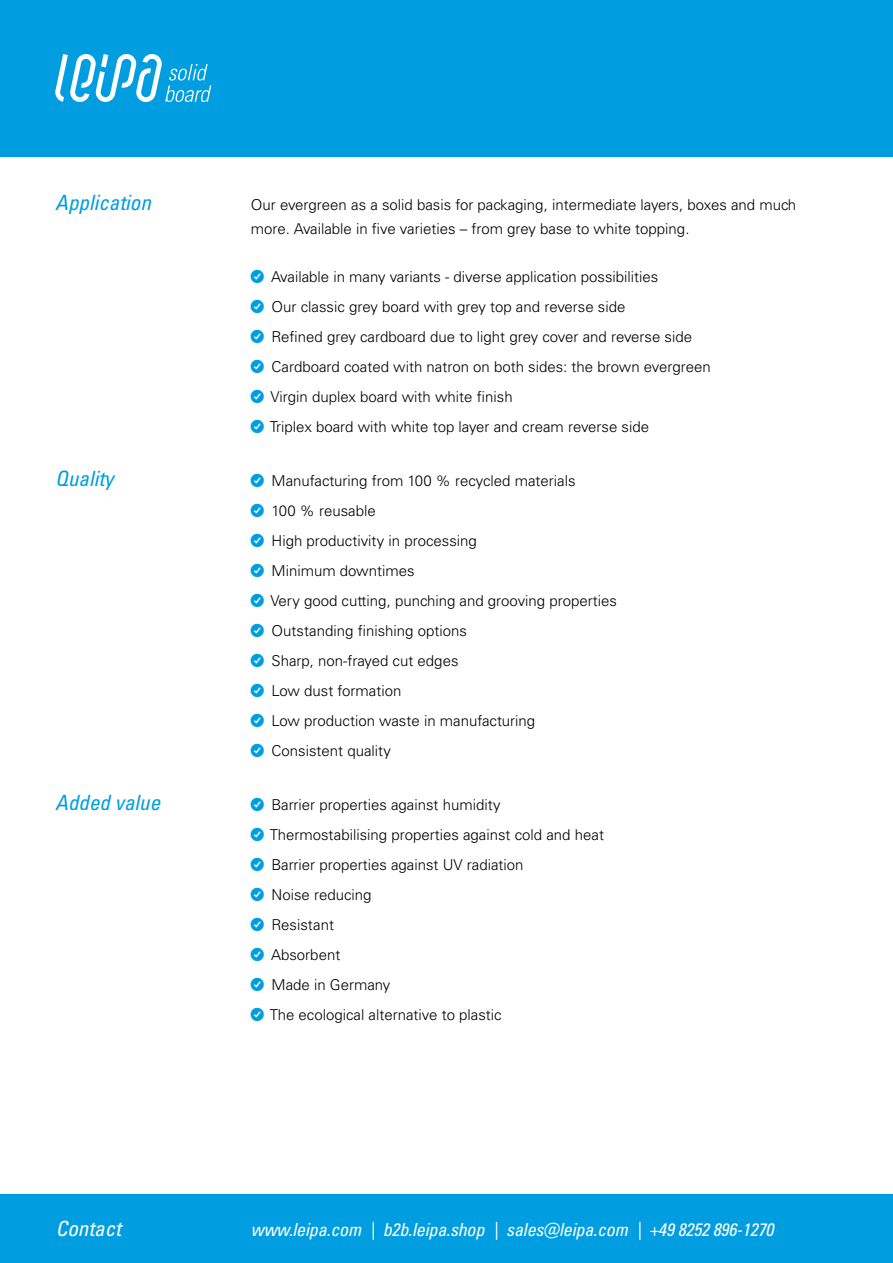
<style>
.page{position:relative;width:893px;height:1263px;background:#fff}
.page>*{position:absolute;margin:0;border:0;box-sizing:border-box;transform-origin:0 0}
.t1{font:italic condensed 21px "Univers LT Pro";color:#009ee0}
.t2{font:italic condensed 21px "Univers LT Pro";color:#fff}
.t3{font:italic condensed 18px "Univers LT Pro";letter-spacing:-.01em;color:#fff}
.t4{font:300 15px/30px "Univers LT Std";color:#000}
</style>
<div class="page">
<div style="left:0;top:0;width:893px;height:156px;background:#009ee0"></div>
<div style="left:0;top:1194px;width:893px;height:69px;background:#009ee0"></div>
<svg style="left:55px;top:54px;width:156px;height:48px"></svg>
<h1 class="t1" style="left:55px;top:189px;width:97px">Application</h1>
<p class="t4" style="left:251px;top:193px;width:547px;line-height:24px">Our evergreen as a solid basis for packaging, intermediate layers, boxes and much more. Available in five varieties – from grey base to white topping.</p>
<p class="t4" style="left:270px;top:262px;width:443px">Available in many variants - diverse application possibilities<br>Our classic grey board with grey top and reverse side<br>Refined grey cardboard due to light grey cover and reverse side Cardboard coated with natron on both sides: the brown evergreen Virgin duplex board with white finish<br>Triplex board with white top layer and cream reverse side</p>
<h1 class="t1" style="left:55px;top:465px;width:60px">Quality</h1>
<p class="t4" style="left:270px;top:466px;width:348px">Manufacturing from 100 % recycled materials<br>100 % reusable<br>High productivity in processing<br>Minimum downtimes<br>Very good cutting, punching and grooving properties<br>Outstanding finishing options<br>Sharp, non-frayed cut edges<br>Low dust formation<br>Low production waste in manufacturing<br>Consistent quality</p>
<h1 class="t1" style="left:55px;top:789px;width:106px">Added value</h1>
<p class="t4" style="left:270px;top:790px;width:336px">Barrier properties against humidity<br>Thermostabilising properties against cold and heat<br>Barrier properties against UV radiation<br>Noise reducing<br>Resistant<br>Absorbent<br>Made in Germany<br>The ecological alternative to plastic</p>
<h1 class="t2" style="left:56px;top:1215px;width:67px">Contact</h1>
<p class="t3" style="left:251px;top:1218px;width:524px">www.leipa.com | b2b.leipa.shop | sales@leipa.com | +49 8252 896-1270</p>
</div>
